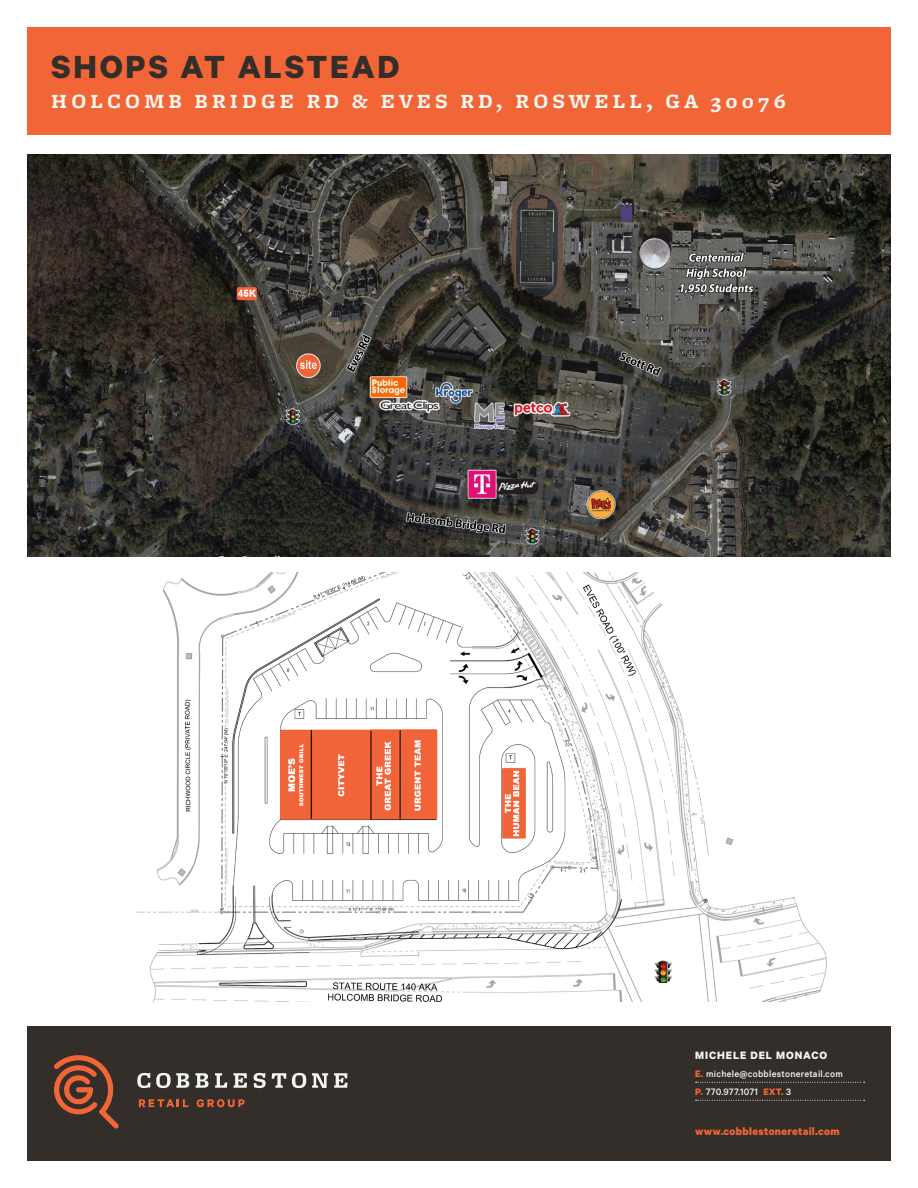
<style>
.page{position:relative;width:918px;height:1188px;background:#fff}
.page>*{position:absolute;margin:0;border:0;box-sizing:border-box;transform-origin:0 0}
.t1{font:700 36px "Calibre";letter-spacing:.075em;color:#342e2b}
.t2{font:700 21px "Freight Micro";letter-spacing:.2em;color:#f3f7f0}
.t3{font:700 12px "Calibre";letter-spacing:.025em;color:#f26537}
.t4{font:700 12px "Calibre";letter-spacing:.075em;color:#f3f7f0}
.t5{font:500 10.5px "Calibre";letter-spacing:.025em;color:#f3f7f0}
.t6{font:500 10.35px "Calibre";letter-spacing:.025em;color:#f3f7f0}
.s1{font-weight:700;font-size:10.5px;color:#f26537}
.s2{font-weight:700;color:#f26537}
</style>
<div class="page">
<img style="left:136px;top:572px;width:691px;height:430px">
<div style="left:27px;top:1026px;width:864px;height:135px;background:#342e2b"></div>
<svg style="left:696px;top:1082px;width:169px;height:1px"></svg>
<svg style="left:696px;top:1100px;width:169px;height:1px"></svg>
<div style="left:27px;top:27px;width:864px;height:108px;background:#f26537"></div>
<svg style="left:137px;top:1073px;width:52px;height:15px"></svg>
<svg style="left:195px;top:1073px;width:13px;height:15px"></svg>
<svg style="left:215px;top:1073px;width:12px;height:15px"></svg>
<svg style="left:233px;top:1073px;width:14px;height:15px"></svg>
<svg style="left:254px;top:1073px;width:12px;height:15px"></svg>
<svg style="left:272px;top:1073px;width:14px;height:15px"></svg>
<svg style="left:292px;top:1073px;width:14px;height:15px"></svg>
<svg style="left:312px;top:1073px;width:16px;height:15px"></svg>
<svg style="left:334px;top:1073px;width:14px;height:15px"></svg>
<svg style="left:139px;top:1099px;width:49px;height:8px"></svg>
<svg style="left:197px;top:1099px;width:48px;height:8px"></svg>
<svg style="left:54px;top:1055px;width:65px;height:74px"></svg>
<img style="left:27px;top:154px;width:864px;height:402px">
<p class="t1" style="left:51px;top:44px;width:350px">SHOPS AT ALSTEAD</p>
<p class="t2" style="left:51px;top:89px;width:736px">HOLCOMB BRIDGE RD &amp; EVES RD, ROSWELL, GA 30076</p>
<p class="t4" style="left:695px;top:1048px;width:134px">MICHELE DEL MONACO</p>
<p class="t6" style="left:695px;top:1068px;width:149px"><span class="s1">E.</span> michele@cobblestoneretail.com</p>
<p class="t5" style="left:695px;top:1086px;width:97px"><span class="s2">P.</span> 770.977.1071 <span class="s2">EXT.</span> 3</p>
<p class="t3" style="left:695px;top:1124px;width:146px">www.cobblestoneretail.com</p>
</div>
